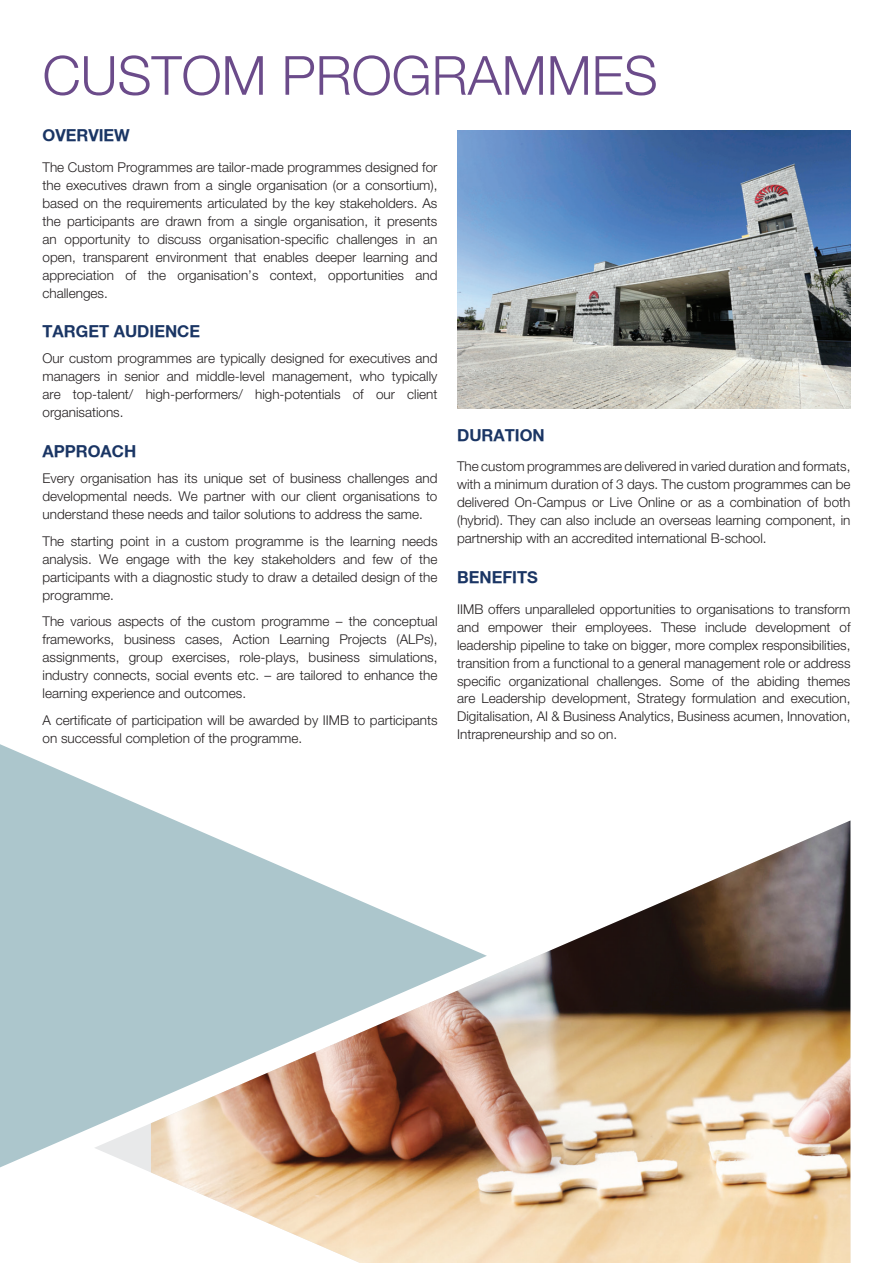
<style>
.page{position:relative;width:893px;height:1263px;background:#fff}
.page>*{position:absolute;margin:0;border:0;box-sizing:border-box;transform-origin:0 0}
.t1{font:300 54px "Helvetica Neue";color:#6b4b8a}
.t2{font:700 16.5px "Helvetica Neue";color:#1a3564}
.t3{font:300 13.5px/18px "Helvetica Neue";color:#231f20;text-align:justify}
</style>
<div class="page">
<svg style="left:0;top:744px;width:174px;height:423px;fill:#acc6cc"></svg>
<img style="left:457px;top:131px;width:393px;height:278px">
<svg style="left:94px;top:820px;width:57px;height:352px;background:#b8cdd2"></svg>
<img style="left:151px;top:820px;width:699px;height:443px">
<h1 class="t1" style="left:43px;top:43px;width:617px">CUSTOM PROGRAMMES</h1>
<p class="t2" style="left:43px;top:125px;width:89px">OVERVIEW</p>
<p class="t3" style="left:43px;top:158px;width:396px">The Custom Programmes are tailor-made programmes designed for the executives drawn from a single organisation (or a consortium), based on the requirements articulated by the key stakeholders. As the participants are drawn from a single organisation, it presents an opportunity to discuss organisation-specific challenges in an open, transparent environment that enables deeper learning and appreciation of the organisation’s context, opportunities and challenges.</p>
<p class="t2" style="left:43px;top:321px;width:159px">TARGET AUDIENCE</p>
<p class="t3" style="left:43px;top:349px;width:396px">Our custom programmes are typically designed for executives and managers in senior and middle-level management, who typically are top-talent/ high-performers/ high-potentials of our client organisations.</p>
<p class="t2" style="left:43px;top:441px;width:95px">APPROACH</p>
<p class="t3" style="left:43px;top:469px;width:396px">Every organisation has its unique set of business challenges and developmental needs. We partner with our client organisations to understand these needs and tailor solutions to address the same.</p>
<p class="t3" style="left:43px;top:532px;width:396px">The starting point in a custom programme is the learning needs analysis. We engage with the key stakeholders and few of the participants with a diagnostic study to draw a detailed design of the programme.</p>
<p class="t3" style="left:43px;top:612px;width:396px">The various aspects of the custom programme – the conceptual frameworks, business cases, Action Learning Projects (ALPs), assignments, group exercises, role-plays, business simulations, industry connects, social events etc. – are tailored to enhance the learning experience and outcomes.</p>
<p class="t3" style="left:43px;top:711px;width:396px">A certificate of participation will be awarded by IIMB to participants on successful completion of the programme.</p>
<p class="t2" style="left:457px;top:425px;width:89px">DURATION</p>
<p class="t3" style="left:457px;top:457px;width:395px">The custom programmes are delivered in varied duration and formats, with a minimum duration of 3 days. The custom programmes can be delivered On-Campus or Live Online or as a combination of both (hybrid). They can also include an overseas learning component, in partnership with an accredited international B-school.</p>
<p class="t2" style="left:457px;top:567px;width:82px">BENEFITS</p>
<p class="t3" style="left:457px;top:599px;width:395px">IIMB offers unparalleled opportunities to organisations to transform and empower their employees. These include development of leadership pipeline to take on bigger, more complex responsibilities, transition from a functional to a general management role or address specific organizational challenges. Some of the abiding themes are Leadership development, Strategy formulation and execution, Digitalisation, AI &amp; Business Analytics, Business acumen, Innovation, Intrapreneurship and so on.</p>
</div>
